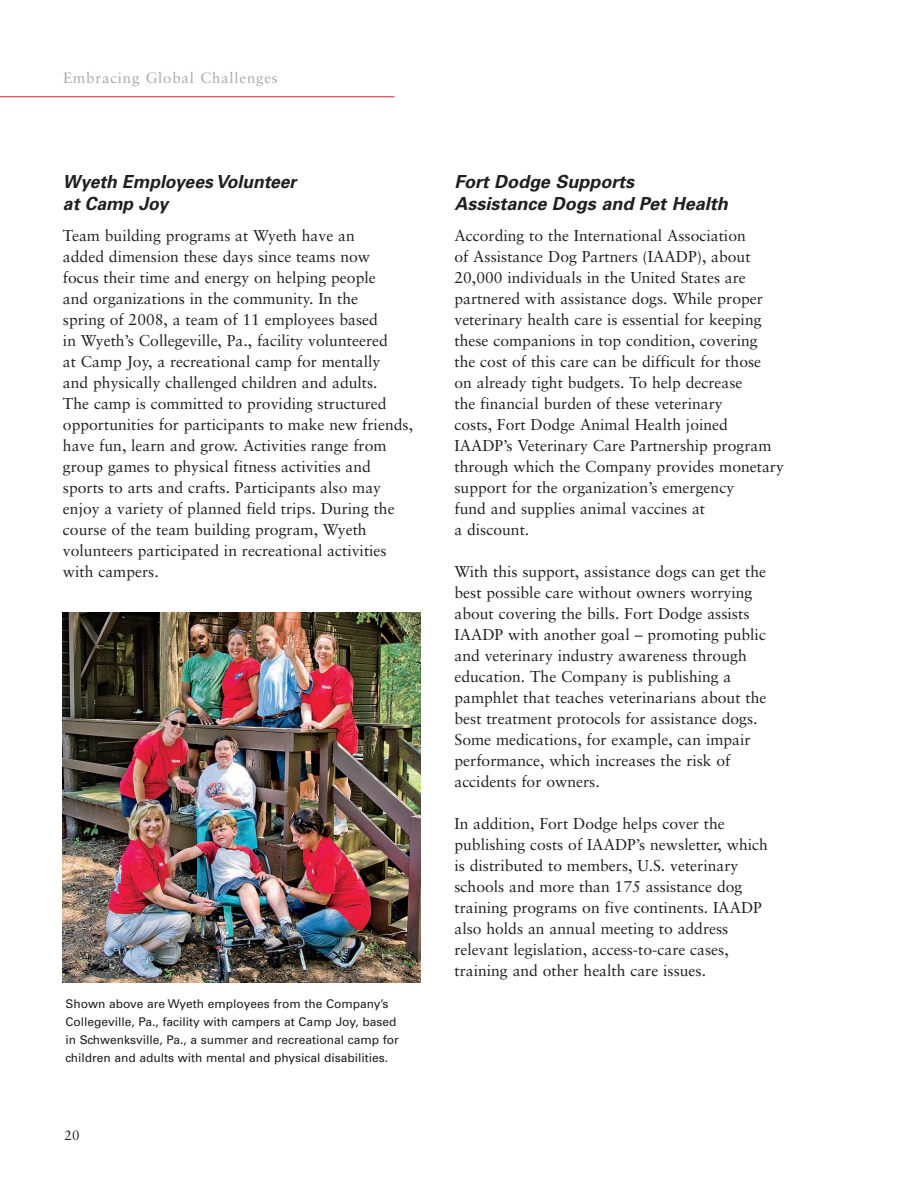
<style>
.page{position:relative;width:918px;height:1188px;background:#fff}
.page>*{position:absolute;margin:0;border:0;box-sizing:border-box;transform-origin:0 0}
.t1{font:italic 700 18px/21px "Univers";color:#231f20}
.t2{font:15.75px/21px "Sabon";color:#231f20}
.t3{font:15px "Sabon";letter-spacing:.055em;color:#a8a9ad}
.t4{font:13.5px "Sabon";color:#231f20}
.t5{font:12px/18px "Univers";color:#231f20}
</style>
<div class="page">
<hr style="left:0;top:96px;width:394px;height:1px;background:#da2128">
<img style="left:63px;top:612px;width:358px;height:370px">
<p class="t3" style="left:63px;top:71px;width:216px">Embracing Global Challenges</p>
<p class="t1" style="left:63px;top:173px;width:238px">Wyeth Employees Volunteer at Camp Joy</p>
<p class="t2" style="left:63px;top:226px;width:352px">Team building programs at Wyeth have an<br>added dimension these days since teams now<br>focus their time and energy on helping people<br>and organizations in the community. In the<br>spring of 2008, a team of 11 employees based<br>in Wyeth’s Collegeville, Pa., facility volunteered<br>at Camp Joy, a recreational camp for mentally<br>and physically challenged children and adults.<br>The camp is committed to providing structured opportunities for participants to make new friends, have fun, learn and grow. Activities range from group games to physical fitness activities and sports to arts and crafts. Participants also may enjoy a variety of planned field trips. During the course of the team building program, Wyeth volunteers participated in recreational activities with campers.</p>
<p class="t5" style="left:65px;top:996px;width:335px">Shown above are Wyeth employees from the Company’s Collegeville, Pa., facility with campers at Camp Joy, based in Schwenksville, Pa., a summer and recreational camp for children and adults with mental and physical disabilities.</p>
<p class="t4" style="left:64px;top:1129px;width:17px">20</p>
<p class="t1" style="left:454px;top:173px;width:278px">Fort Dodge Supports<br>Assistance Dogs and Pet Health</p>
<p class="t2" style="left:454px;top:226px;width:331px">According to the International Association<br>of Assistance Dog Partners (IAADP), about 20,000 individuals in the United States are partnered with assistance dogs. While proper veterinary health care is essential for keeping these companions in top condition, covering<br>the cost of this care can be difficult for those<br>on already tight budgets. To help decrease<br>the financial burden of these veterinary<br>costs, Fort Dodge Animal Health joined IAADP’s Veterinary Care Partnership program through which the Company provides monetary support for the organization’s emergency<br>fund and supplies animal vaccines at<br>a discount.</p>
<p class="t2" style="left:454px;top:562px;width:313px">With this support, assistance dogs can get the best possible care without owners worrying about covering the bills. Fort Dodge assists IAADP with another goal – promoting public and veterinary industry awareness through education. The Company is publishing a pamphlet that teaches veterinarians about the best treatment protocols for assistance dogs.<br>Some medications, for example, can impair performance, which increases the risk of accidents for owners.</p>
<p class="t2" style="left:454px;top:814px;width:315px">In addition, Fort Dodge helps cover the publishing costs of IAADP’s newsletter, which is distributed to members, U.S. veterinary schools and more than 175 assistance dog training programs on five continents. IAADP also holds an annual meeting to address relevant legislation, access-to-care cases, training and other health care issues.</p>
</div>
